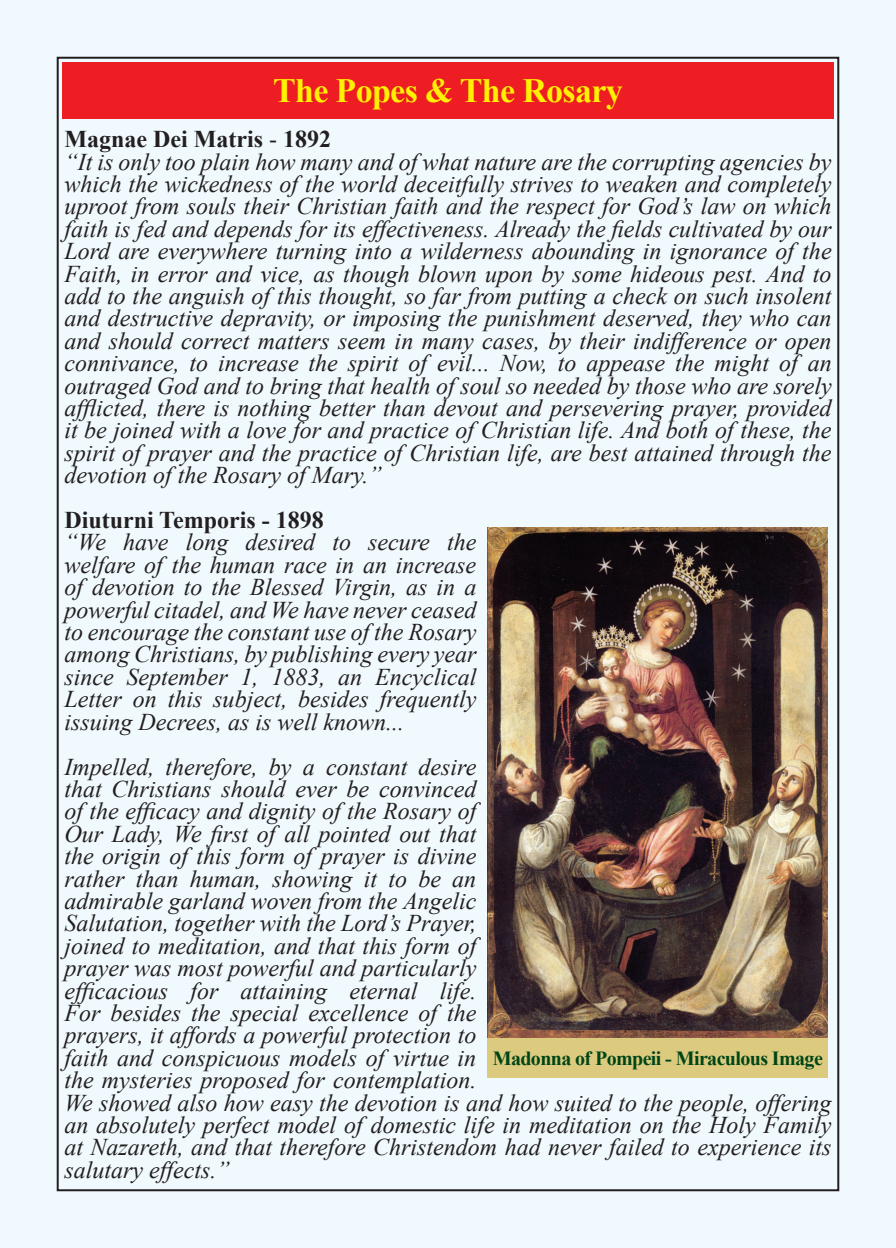
<style>
.page{position:relative;width:896px;height:1248px;background:#fff}
.page>*{position:absolute;margin:0;border:0;box-sizing:border-box;transform-origin:0 0}
.t1{font:700 34px "Times New Roman";letter-spacing:-.02em;color:#fff101}
.t2{font:italic 24px/22.4px "Times New Roman";color:#231f20}
.t3{font:700 24px "Times New Roman";color:#231f20}
.t4{font:700 20px "Times New Roman";letter-spacing:-.03em;color:#004516}
.s1{font-weight:700;font-style:normal}
.s2{font-style:normal}
</style>
<div class="page">
<div style="left:0;top:0;width:896px;height:1247px;background:#f0f9fd"></div>
<div style="left:62px;top:62px;width:771px;height:57px;background:#ee1d23"></div>
<img style="left:488px;top:527px;width:340px;height:510px">
<div style="left:488px;top:1037px;width:340px;height:40px;background:#dcca7f"></div>
<h1 class="t1" style="left:273px;top:66px;width:351px">The Popes &amp; The Rosary</h1>
<p class="t2" style="left:64px;top:127px;width:769px"><span class="s1">Magnae Dei Matris</span> <span class="s2">-</span> <span class="s1">1892<br></span>“It is only too plain how many and of what nature are the corrupting agencies by which the wickedness of the world deceitfully strives to weaken and completely uproot from souls their Christian faith and the respect for God’s law on which faith is fed and depends for its effectiveness. Already the fields cultivated by our Lord are everywhere turning into a wilderness abounding in ignorance of the Faith, in error and vice, as though blown upon by some hideous pest. And to add to the anguish of this thought, so far from putting a check on such insolent and destructive depravity, or imposing the punishment deserved, they who can and should correct matters seem in many cases, by their indifference or open connivance, to increase the spirit of evil... Now, to appease the might of an outraged God and to bring that health of soul so needed by those who are sorely afflicted, there is nothing better than devout and persevering prayer, provided it be joined with a love for and practice of Christian life. And both of these, the spirit of prayer and the practice of Christian life, are best attained through the devotion of the Rosary of Mary.”</p>
<p class="t3" style="left:64px;top:502px;width:261px">Diuturni Temporis - 1898</p>
<p class="t2" style="left:64px;top:530px;width:413px;text-align:justify">“We have long desired to secure the welfare of the human race in an increase of devotion to the Blessed Virgin, as in a powerful citadel, and We have never ceased to encourage the constant use of the Rosary among Christians, by publishing every year since September 1, 1883, an Encyclical Letter on this subject, besides frequently issuing Decrees, as is well known...</p>
<p class="t2" style="left:64px;top:754px;width:769px">Impelled, therefore, by a constant desire<br>that Christians should ever be convinced<br>of the efficacy and dignity of the Rosary of<br>Our Lady, We first of all pointed out that<br>the origin of this form of prayer is divine<br>rather than human, showing it to be an<br>admirable garland woven from the Angelic<br>Salutation, together with the Lord’s Prayer,<br>joined to meditation, and that this form of<br>prayer was most powerful and particularly<br>efficacious for attaining eternal life.<br>For besides the special excellence of the<br>prayers, it affords a powerful protection to<br>faith and conspicuous models of virtue in<br>the mysteries proposed for contemplation.<br>We showed also how easy the devotion is and how suited to the people, offering an absolutely perfect model of domestic life in meditation on the Holy Family at Nazareth, and that therefore Christendom had never failed to experience its salutary effects.”</p>
<p class="t4" style="left:493px;top:1043px;width:332px">Madonna of Pompeii - Miraculous Image</p>
</div>
